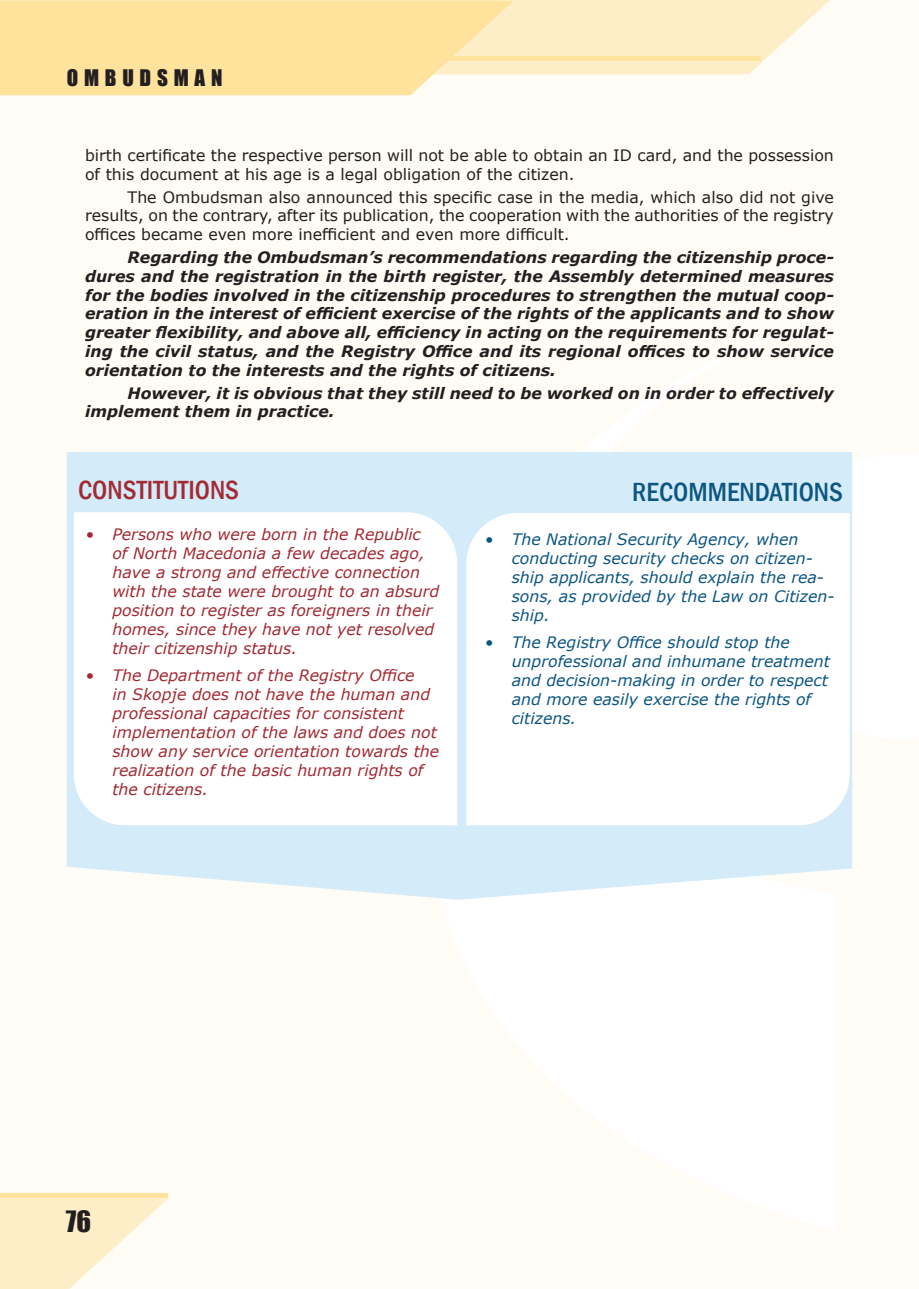
<style>
.page{position:relative;width:919px;height:1289px;background:#fff}
.page>*{position:absolute;margin:0;border:0;box-sizing:border-box;transform-origin:0 0}
.t1{font:500 condensed 27px "Franklin Gothic";color:#0c5683}
.t2{font:500 condensed 27px "Franklin Gothic";color:#a32a32}
.t3{font:27px "Impact";color:#231f20}
.t4{font:21px "Impact";color:#231f20}
.t5{font:italic 700 15.75px/18.8px "Verdana";color:#231f20;text-align:justify}
.t6{font:italic 15.75px/18.9px "Verdana";color:#a32a32}
.t7{font:15.75px/18.8px "Verdana";color:#231f20}
.t8{font:italic 15.75px/18.9px "Verdana";color:#0c5683}
</style>
<div class="page">
<div style="left:0;top:0;width:918px;height:1288px;background:#fefcf5"></div>
<svg style="left:0;top:0;width:830px;height:74px;fill:#feeec8"></svg>
<svg style="left:0;top:1196px;width:170px;height:92px"></svg>
<svg style="left:0;top:1px;width:514px;height:94px;fill:#ffe29c"></svg>
<div style="left:122px;top:56px;width:638px;height:5px;background:#ffe29c"></div>
<hr style="left:0;top:1193px;width:168px;height:4px;background:#ffe29c">
<svg style="left:67px;top:452px;width:785px;height:447px;fill:#d4ebf9"></svg>
<div style="left:74px;top:512px;width:383px;height:313px;background:#fff"></div>
<div style="left:466px;top:513px;width:383px;height:312px;background:#fff"></div>
<h2 class="t4" style="left:67px;top:61px;width:157px">O M B U D S M A N</h2>
<p class="t7" style="left:85px;top:146px;width:750px">birth certificate the respective person will not be able to obtain an ID card, and the possession of this document at his age is a legal obligation of the citizen.</p>
<p class="t7" style="left:85px;top:187px;width:750px;text-align:justify;text-indent:43px">The Ombudsman also announced this specific case in the media, which also did not give results, on the contrary, after its publication, the cooperation with the authorities of the registry offices became even more inefficient and even more difficult.</p>
<p class="t5" style="left:85px;top:248px;width:750px;text-indent:43px">Regarding the Ombudsman’s recommendations regarding the citizenship proce&shy;dures and the registration in the birth register, the Assembly determined measures for the bodies involved in the citizenship procedures to strengthen the mutual coop&shy;eration in the interest of efficient exercise of the rights of the applicants and to show greater flexibility, and above all, efficiency in acting on the requirements for regulat&shy;ing the civil status, and the Registry Office and its regional offices to show service orientation to the interests and the rights of citizens.</p>
<p class="t5" style="left:85px;top:383px;width:750px;text-indent:43px">However, it is obvious that they still need to be worked on in order to effectively implement them in practice.</p>
<h1 class="t2" style="left:78px;top:473px;width:162px">CONSTITUTIONS</h1>
<h1 class="t1" style="left:632px;top:474px;width:212px">RECOMMENDATIONS</h1>
<p class="t6" style="left:112px;top:525px;width:328px;text-indent:-27px">• Persons who were born in the Republic of North Macedonia a few decades ago, have a strong and effective connection with the state were brought to an absurd position to register as foreigners in their homes, since they have not yet resolved their citizenship status.</p>
<p class="t6" style="left:112px;top:665px;width:328px;text-indent:-27px">• The Department of the Registry Office<br>in Skopje does not have the human and professional capacities for consistent implementation of the laws and does not show any service orientation towards the realization of the basic human rights of the citizens.</p>
<p class="t8" style="left:511px;top:529px;width:324px;text-indent:-27px">• The National Security Agency, when conducting security checks on citizen&shy;ship applicants, should explain the rea&shy;sons, as provided by the Law on Citizen&shy;ship.</p>
<p class="t8" style="left:511px;top:632px;width:320px;text-indent:-27px">• The Registry Office should stop the unprofessional and inhumane treatment and decision-making in order to respect and more easily exercise the rights of citizens.</p>
<h1 class="t3" style="left:66px;top:1200px;width:27px">76</h1>
</div>
